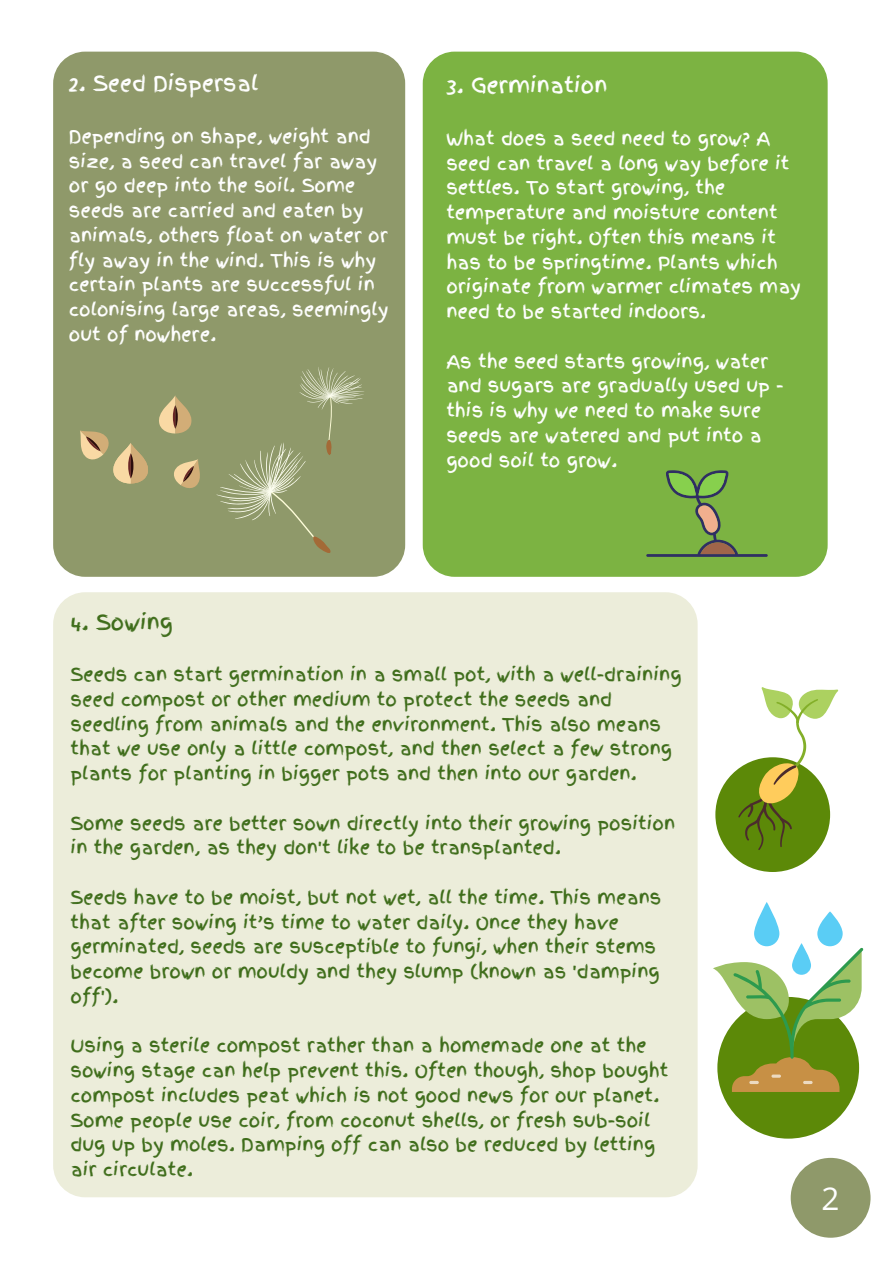
<style>
.page{position:relative;width:893px;height:1264px;background:#fff}
.page>*{position:absolute;margin:0;border:0;box-sizing:border-box;transform-origin:0 0}
.t1{font:31.5px "Open Sans";color:#fff}
.t2{font:21px "Finger Paint";color:#fff}
.t3{font:21px "Finger Paint";color:#3f6d1b}
.t4{font:18px/24.8px "Finger Paint";color:#3f6d1b}
.t5{font:18px/24.8px "Finger Paint";color:#fff}
</style>
<div class="page">
<div style="left:53px;top:52px;width:352px;height:525px;background:#8f996a;border-radius:32px"></div>
<svg style="left:80px;top:430px;width:68px;height:54px"></svg>
<svg style="left:159px;top:395px;width:33px;height:39px"></svg>
<svg style="left:174px;top:459px;width:26px;height:29px"></svg>
<div style="left:422px;top:52px;width:405px;height:525px;background:#7cb342;border-radius:32px"></div>
<svg style="left:646px;top:470px;width:121px;height:87px"></svg>
<div style="left:715px;top:757px;width:115px;height:115px;background:#5c8908;border-radius:50%"></div>
<svg style="left:738px;top:687px;width:100px;height:163px"></svg>
<div style="left:717px;top:996px;width:142px;height:142px;background:#5c8908;border-radius:50%"></div>
<svg style="left:754px;top:901px;width:25px;height:45px"></svg>
<svg style="left:792px;top:943px;width:19px;height:31px"></svg>
<svg style="left:817px;top:911px;width:25px;height:35px"></svg>
<svg style="left:713px;top:947px;width:150px;height:144px"></svg>
<div style="left:53px;top:592px;width:644px;height:605px;background:#ecedda;border-radius:32px"></div>
<div style="left:790px;top:1157px;width:80px;height:80px;background:#8f996a;border-radius:50%"></div>
<svg style="left:216px;top:367px;width:148px;height:186px"></svg>
<p class="t2" style="left:69px;top:68px;width:191px">2. Seed Dispersal</p>
<p class="t5" style="left:69px;top:124px;width:321px">Depending on shape, weight and size, a seed can travel far away or go deep into the soil. Some seeds are carried and eaten by animals, others float on water or fly away in the wind. This is why certain plants are successful in colonising large areas, seemingly out of nowhere.</p>
<p class="t2" style="left:446px;top:70px;width:162px">3. Germination</p>
<p class="t5" style="left:446px;top:126px;width:356px">What does a seed need to grow? A seed can travel a long way before it settles. To start growing, the temperature and moisture content must be right. Often this means it has to be springtime. Plants which originate from warmer climates may need to be started indoors.</p>
<p class="t5" style="left:446px;top:349px;width:339px">As the seed starts growing, water and sugars are gradually used up - this is why we need to make sure seeds are watered and put into a good soil to grow.</p>
<p class="t3" style="left:70px;top:606px;width:104px">4. Sowing</p>
<p class="t4" style="left:70px;top:662px;width:612px">Seeds can start germination in a small pot, with a well-draining seed compost or other medium to protect the seeds and seedling from animals and the environment. This also means that we use only a little compost, and then select a few strong plants for planting in bigger pots and then into our garden.</p>
<p class="t4" style="left:70px;top:810px;width:606px">Some seeds are better sown directly into their growing position in the garden, as they don't like to be transplanted.</p>
<p class="t4" style="left:70px;top:885px;width:592px">Seeds have to be moist, but not wet, all the time. This means that after sowing it’s time to water daily. Once they have germinated, seeds are susceptible to fungi, when their stems become brown or mouldy and they slump (known as 'damping off').</p>
<p class="t4" style="left:70px;top:1033px;width:599px">Using a sterile compost rather than a homemade one at the sowing stage can help prevent this. Often though, shop bought compost includes peat which is not good news for our planet.<br>Some people use coir, from coconut shells, or fresh sub-soil dug up by moles. Damping off can also be reduced by letting air circulate.</p>
<h1 class="t1" style="left:821px;top:1176px;width:19px">2</h1>
</div>
